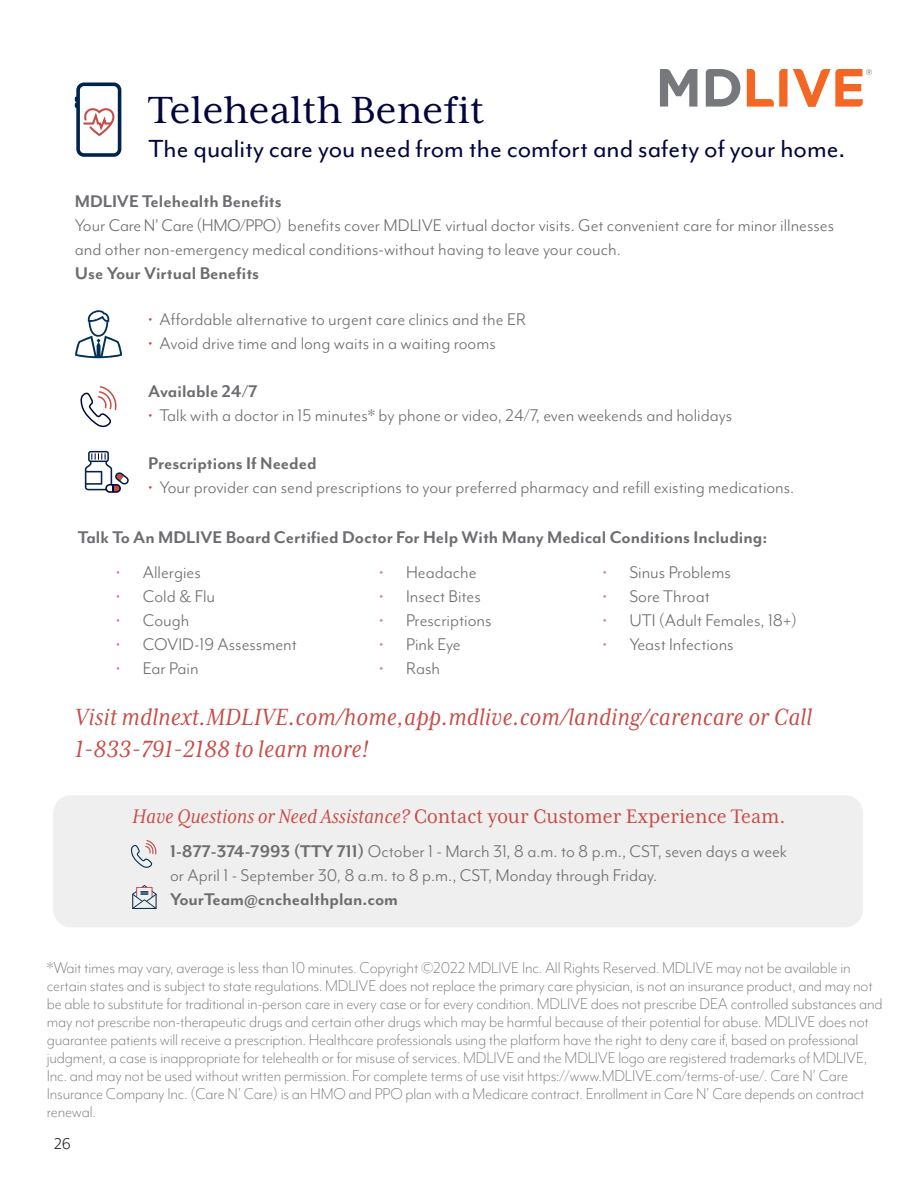
<style>
.page{position:relative;width:918px;height:1188px;background:#fff}
.page>*{position:absolute;margin:0;border:0;box-sizing:border-box;transform-origin:0 0}
.t1{font:43.5px "Mrs Eaves XL Serif OT";color:#02063d}
.t2{font:28.5px "Mr Eaves Mod OT";color:#02063d}
.t3{font:italic 27px/32.4px "Mrs Eaves XL Serif Nar OT";letter-spacing:.01em;color:#c84b46}
.t4{font:22.5px "Mrs Eaves XL Serif Nar OT";color:#c84b46}
.t5{font:19.5px/24px "Mr Eaves Mod OT";color:#6c6d70}
.t6{font:700 19.5px "Mr Eaves Mod OT";color:#6c6d70}
.t7{font:300 18px/18px "Mr Eaves Mod OT";letter-spacing:-.01em;color:#6c6d70}
.t8{font:18px "Mr Eaves Mod OT";color:#231f20}
.s1{color:#c84b46}
.s2{color:#d9817e}
.s3{font-style:italic}
.s4{font-weight:700}
</style>
<div class="page">
<svg style="left:660px;top:69px;width:37px;height:38px"></svg>
<svg style="left:706px;top:69px;width:34px;height:38px"></svg>
<svg style="left:747px;top:69px;width:40px;height:38px"></svg>
<svg style="left:793px;top:69px;width:79px;height:38px"></svg>
<div style="left:76px;top:82px;width:45px;height:75px;border:4px solid #00244d;border-radius:6px"></div>
<svg style="left:75px;top:98px;width:40px;height:40px"></svg>
<svg style="left:85px;top:451px;width:44px;height:42px"></svg>
<svg style="left:80px;top:386px;width:37px;height:42px"></svg>
<svg style="left:75px;top:310px;width:47px;height:48px"></svg>
<div style="left:53px;top:795px;width:810px;height:132px;background:#efefef;border-radius:18px"></div>
<svg style="left:130px;top:840px;width:27px;height:28px"></svg>
<svg style="left:132px;top:885px;width:25px;height:24px"></svg>
<p class="t1" style="left:148px;top:87px;width:337px">Telehealth Benefit</p>
<p class="t2" style="left:148px;top:133px;width:698px">The quality care you need from the comfort and safety of your home.</p>
<p class="t6" style="left:75px;top:191px;width:208px">MDLIVE Telehealth Benefits</p>
<p class="t5" style="left:75px;top:213px;width:761px">Your Care N’ Care (HMO/PPO) benefits cover MDLIVE virtual doctor visits. Get convenient care for minor illnesses and other non-emergency medical conditions-without having to leave your couch.</p>
<p class="t6" style="left:75px;top:263px;width:186px">Use Your Virtual Benefits</p>
<p class="t5" style="left:148px;top:307px;width:379px"><span class="s1">•</span> Affordable alternative to urgent care clinics and the ER</p>
<p class="t5" style="left:148px;top:331px;width:349px"><span class="s1">•</span> Avoid drive time and long waits in a waiting rooms</p>
<p class="t6" style="left:148px;top:380px;width:111px">Available 24/7</p>
<p class="t5" style="left:148px;top:403px;width:586px"><span class="s1">•</span> Talk with a doctor in 15 minutes* by phone or video, 24/7, even weekends and holidays</p>
<p class="t6" style="left:148px;top:452px;width:170px">Prescriptions If Needed</p>
<p class="t5" style="left:148px;top:475px;width:648px"><span class="s1">•</span> Your provider can send prescriptions to your preferred pharmacy and refill existing medications.</p>
<p class="t6" style="left:78px;top:527px;width:691px">Talk To An MDLIVE Board Certified Doctor For Help With Many Medical Conditions Including:</p>
<p class="t5" style="left:116px;top:560px;width:86px"><span class="s2">•</span> Allergies</p>
<p class="t5" style="left:116px;top:584px;width:101px"><span class="s2">•</span> Cold &amp; Flu</p>
<p class="t5" style="left:116px;top:608px;width:75px"><span class="s2">•</span> Cough</p>
<p class="t5" style="left:116px;top:632px;width:182px"><span class="s2">•</span> COVID-19 Assessment</p>
<p class="t5" style="left:116px;top:656px;width:84px"><span class="s2">•</span> Ear Pain</p>
<p class="t5" style="left:602px;top:560px;width:130px"><span class="s2">•</span> Sinus Problems</p>
<p class="t5" style="left:602px;top:584px;width:109px"><span class="s2">•</span> Sore Throat</p>
<p class="t5" style="left:602px;top:608px;width:196px"><span class="s2">•</span> UTI (Adult Females, 18+)</p>
<p class="t5" style="left:602px;top:632px;width:133px"><span class="s2">•</span> Yeast Infections</p>
<p class="t5" style="left:379px;top:560px;width:99px"><span class="s2">•</span> Headache</p>
<p class="t5" style="left:379px;top:584px;width:103px"><span class="s2">•</span> Insect Bites</p>
<p class="t5" style="left:379px;top:608px;width:114px"><span class="s2">•</span> Prescriptions</p>
<p class="t5" style="left:379px;top:632px;width:83px"><span class="s2">•</span> Pink Eye</p>
<p class="t5" style="left:379px;top:656px;width:62px"><span class="s2">•</span> Rash</p>
<p class="t3" style="left:75px;top:701px;width:739px">Visit mdlnext.MDLIVE.com/home,app.mdlive.com/landing/carencare or Call<br>1-833-791-2188 to learn more!</p>
<p class="t4" style="left:132px;top:804px;width:655px"><span class="s3">Have Questions or Need Assistance?</span> Contact your Customer Experience Team.</p>
<p class="t5" style="left:170px;top:840px;width:619px"><span class="s4">1-877-374-7993 (TTY 711)</span> October 1 - March 31, 8 a.m. to 8 p.m., CST, seven days a week or April 1 - September 30, 8 a.m. to 8 p.m., CST, Monday through Friday.<br><span class="s4">YourTeam@cnchealthplan.com</span></p>
<p class="t7" style="left:47px;top:958px;width:837px">*Wait times may vary, average is less than 10 minutes. Copyright ©2022 MDLIVE Inc. All Rights Reserved. MDLIVE may not be available in certain states and is subject to state regulations. MDLIVE does not replace the primary care physician, is not an insurance product, and may not be able to substitute for traditional in-person care in every case or for every condition. MDLIVE does not prescribe DEA controlled substances and may not prescribe non-therapeutic drugs and certain other drugs which may be harmful because of their potential for abuse. MDLIVE does not guarantee patients will receive a prescription. Healthcare professionals using the platform have the right to deny care if, based on professional judgment, a case is inappropriate for telehealth or for misuse of services. MDLIVE and the MDLIVE logo are registered trademarks of MDLIVE, Inc. and may not be used without written permission. For complete terms of use visit https://www.MDLIVE.com/terms-of-use/. Care N’ Care Insurance Company Inc. (Care N’ Care) is an HMO and PPO plan with a Medicare contract. Enrollment in Care N’ Care depends on contract renewal.</p>
<p class="t8" style="left:54px;top:1134px;width:18px">26</p>
</div>
